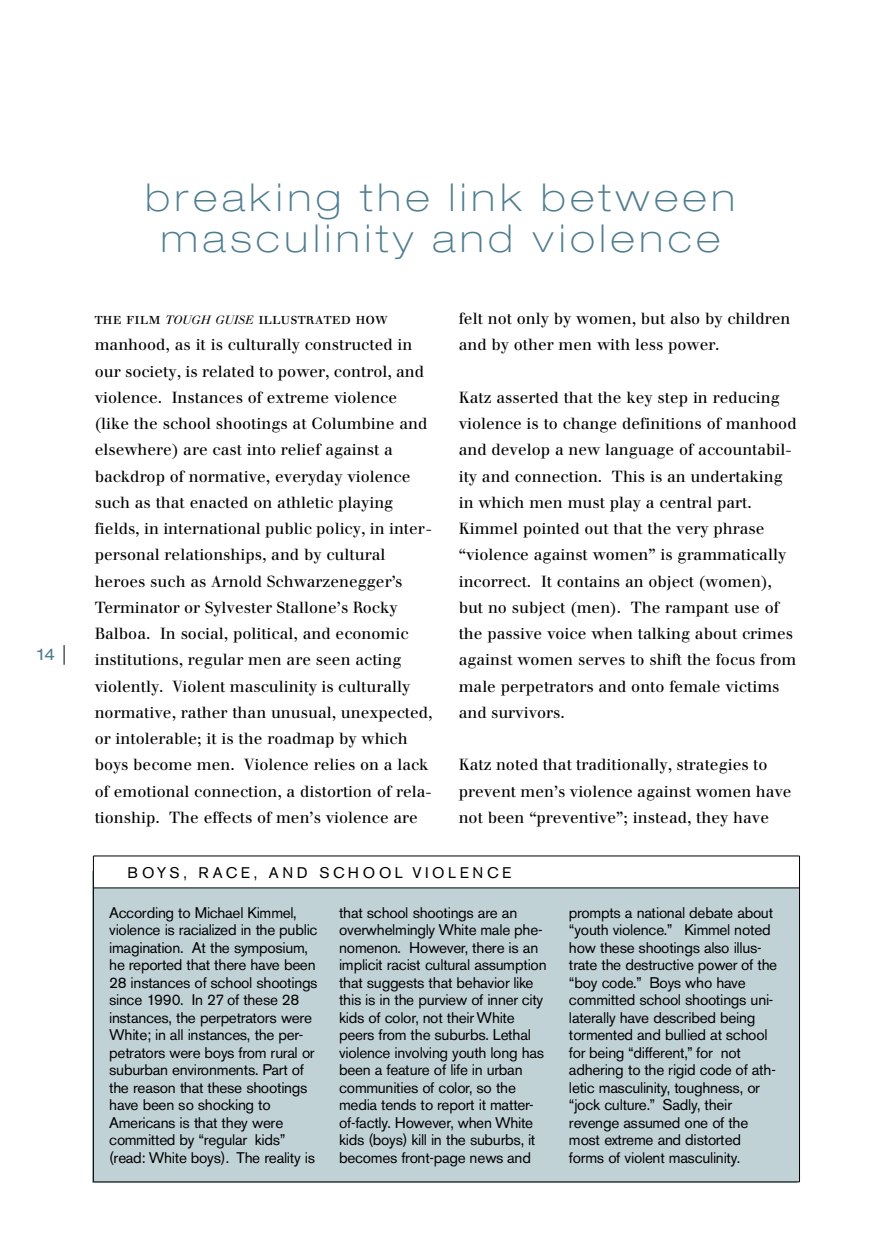
<style>
.page{position:relative;width:882px;height:1260px;background:#fff}
.page>*{position:absolute;margin:0;border:0;box-sizing:border-box;transform-origin:0 0}
.t1{font:100 expanded 38.5px/40.2px "Helvetica Neue";letter-spacing:.13em;color:#4e7d8e;text-align:center}
.t2{font:15.75px/26.2px "Walbaum";color:#000}
.t3{font:15.75px "Walbaum Roman SC";color:#000}
.t4{font:expanded 15.75px "Helvetica Neue";color:#4e7d8e}
.t5{font:15.4px/17.5px "Akzidenz Grotesk BQ";letter-spacing:-.015em;color:#000}
.t6{font:15.4px "Akzidenz Grotesk BQ";letter-spacing:.22em;color:#000}
.s1{font-family:"Walbaum";font-style:italic;font-size:11.9px}
</style>
<div class="page">
<svg style="left:64px;top:645px;width:1px;height:20px"></svg>
<div style="left:93px;top:888px;width:706px;height:294px;background:#c1d2d7"></div>
<hr style="left:93px;top:856px;width:1px;height:326px;background:#000">
<hr style="left:799px;top:856px;width:1px;height:326px;background:#000">
<hr style="left:93px;top:856px;width:707px;height:1px;background:#000">
<hr style="left:93px;top:888px;width:707px;height:1px;background:#000">
<hr style="left:93px;top:1182px;width:707px;height:1px;background:#000">
<p class="t4" style="left:37px;top:648px;width:19px">14</p>
<h1 class="t1" style="left:145px;top:181px;width:591px">breaking the link between masculinity and violence</h1>
<p class="t3" style="left:95px;top:310px;width:295px">the film <span class="s1">TOUGH GUISE</span> illustrated how</p>
<p class="t2" style="left:95px;top:333px;width:339px">manhood, as it is culturally constructed in our society, is related to power, control, and violence. Instances of extreme violence (like the school shootings at Columbine and elsewhere) are cast into relief against a backdrop of normative, everyday violence such as that enacted on athletic playing fields, in international public policy, in inter&shy;personal relationships, and by cultural heroes such as Arnold Schwarzenegger’s Terminator or Sylvester Stallone’s Rocky Balboa. In social, political, and economic institutions, regular men are seen acting violently. Violent masculinity is culturally normative, rather than unusual, unexpected, or intolerable; it is the roadmap by which boys become men. Violence relies on a lack of emotional connection, a distortion of rela&shy;tionship. The effects of men’s violence are</p>
<p class="t2" style="left:459px;top:307px;width:333px">felt not only by women, but also by children and by other men with less power.</p>
<p class="t2" style="left:459px;top:386px;width:339px">Katz asserted that the key step in reducing violence is to change definitions of manhood and develop a new language of accountabil&shy;ity and connection. This is an undertaking in which men must play a central part.<br>Kimmel pointed out that the very phrase “violence against women” is grammatically incorrect. It contains an object (women), but no subject (men). The rampant use of the passive voice when talking about crimes against women serves to shift the focus from male perpetrators and onto female victims and survivors.</p>
<p class="t2" style="left:459px;top:753px;width:334px">Katz noted that traditionally, strategies to prevent men’s violence against women have not been “preventive”; instead, they have</p>
<p class="t6" style="left:128px;top:866px;width:385px">B OYS, RACE, AND SCHOOL V I O L E N C E</p>
<p class="t5" style="left:109px;top:905px;width:210px">According to Michael Kimmel, violence is racialized in the public imagination. At the symposium, he reported that there have been<br>28 instances of school shootings since 1990. In 27 of these 28 instances, the perpetrators were<br>White; in all instances, the per&shy;petrators were boys from rural or suburban environments. Part of the reason that these shootings have been so shocking to<br>Americans is that they were committed by “ r e g u l a r k i d s ” (read: White boys). The reality is</p>
<p class="t5" style="left:339px;top:905px;width:209px">that school shootings are an<br>o v e rwhelmingly White male phe&shy;nomenon. However, there is an implicit racist cultural assumption that suggests that behavior l i ke this is in the purview of inner c i t y kids of color, not their W h i t e peers from the suburbs. Lethal violence involving youth long has been a feature of life in urban communities of color, so the media tends to report it matter-<br>o f - f a c t l y. However, when W h i t e kids (boys) kill in the suburbs, it becomes front-page news and</p>
<p class="t5" style="left:569px;top:905px;width:210px">p rompts a national debate about “youth violence.” Kimmel noted how these shootings also illus&shy;trate the destructive power of the “boy code.” Boys who have committed school shootings uni&shy;laterally have described being tormented and bullied at school<br>f o r being “ d i f f e r e n t ,” f o r n o t adhering to the rigid code of ath&shy;letic masculinity, toughness, or “jock culture.” S a d l y, their revenge assumed one of the most extreme and distorted forms of violent masculinity.</p>
</div>
